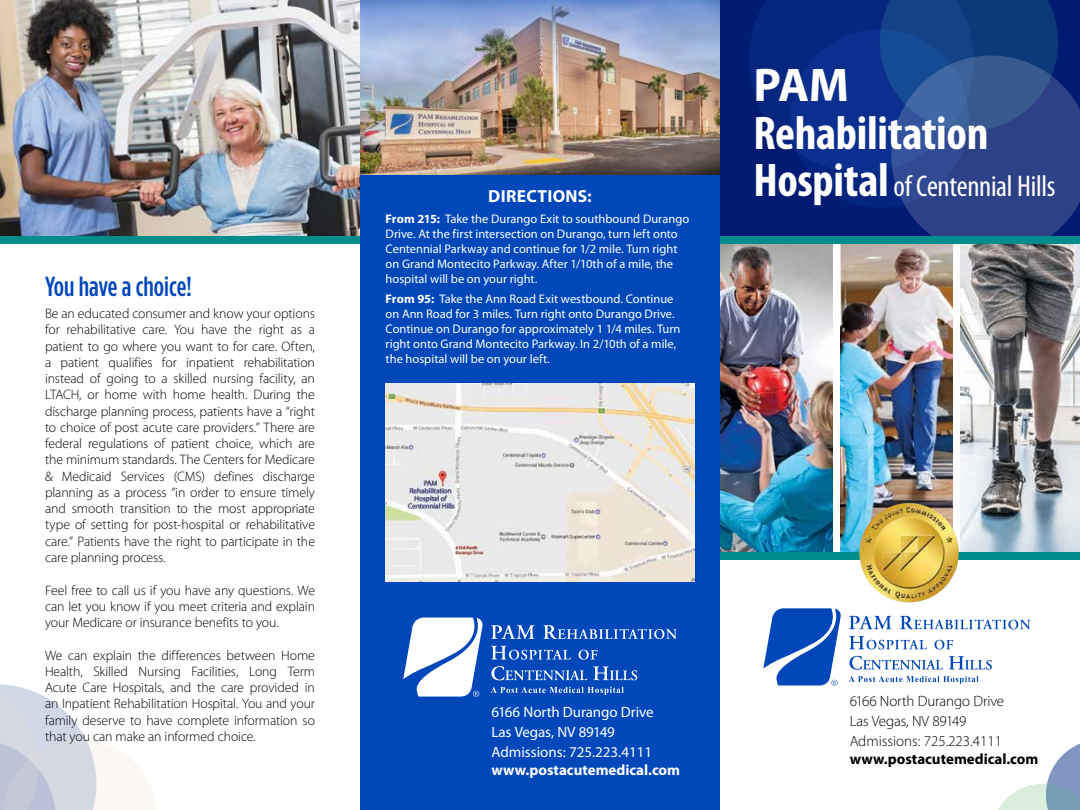
<style>
.page{position:relative;width:1080px;height:810px;background:#fff}
.page>*{position:absolute;margin:0;border:0;box-sizing:border-box;transform-origin:0 0}
.t1{font:700 condensed 47.5px "Myriad Pro";letter-spacing:-.005em;color:#fff}
.t2{font:700 47.5px "Myriad Pro";color:#fff}
.t3{font:condensed 30px "Myriad Pro";letter-spacing:-.01em;color:#fff}
.t4{font:500 27.5px "Gotham Condensed";color:#0047ba}
.t5{font:700 17.5px "Myriad Pro";letter-spacing:.02em;color:#fff}
.t6{font:15px/20px "Myriad Pro";letter-spacing:-.005em;color:#fff}
.t7{font:300 15px/20px "Myriad Pro";letter-spacing:-.005em;color:#000}
.t8{font:700 15px "Myriad Pro";color:#fff}
.t9{font:700 15px "Myriad Pro";color:#000}
.t10{font:300 13.75px/16.2px "Myriad Pro";letter-spacing:-.01em;color:#000;text-align:justify}
.t11{font:12.5px/15px "Myriad Pro";color:#fff}
.s1{font-weight:700}
.s2{font-weight:700;font-size:47.5px}
</style>
<div class="page">
<div style="left:360px;top:0;width:360px;height:810px;background:#0047ba"></div>
<svg style="left:998px;top:743px;width:82px;height:67px"></svg>
<div style="left:720px;top:0;width:360px;height:236px;background:#001b71"></div>
<img style="left:0;top:0;width:360px;height:236px">
<img style="left:361px;top:0;width:358px;height:174px">
<img style="left:386px;top:383px;width:308px;height:199px">
<div style="left:0;top:236px;width:360px;height:7px;background:#008d8c"></div>
<svg style="left:0;top:684px;width:156px;height:126px"></svg>
<svg style="left:403px;top:618px;width:274px;height:79px"></svg>
<svg style="left:763px;top:608px;width:267px;height:78px"></svg>
<div style="left:974px;top:0;width:84px;height:56px;background:#0c3979"></div>
<div style="left:791px;top:29px;width:178px;height:179px;background:#032580;border-radius:50%"></div>
<svg style="left:893px;top:56px;width:187px;height:191px;background:#2b4285"></svg>
<svg style="left:749px;top:0;width:225px;height:173px"></svg>
<img style="left:720px;top:243px;width:112px;height:310px">
<img style="left:840px;top:243px;width:112px;height:310px">
<img style="left:960px;top:243px;width:120px;height:310px">
<div style="left:720px;top:236px;width:360px;height:7px;background:#008d8c"></div>
<div style="left:720px;top:553px;width:360px;height:7px;background:#008d8c"></div>
<img style="left:859px;top:503px;width:100px;height:99px">
<h3 class="t4" style="left:45px;top:271px;width:148px">You have a choice!</h3>
<p class="t10" style="left:45px;top:305px;width:272px">Be an educated consumer and know your options for rehabilitative care. You have the right as a patient to go where you want to for care. Often, a patient qualifies for inpatient rehabilitation instead of going to a skilled nursing facility, an LTACH, or home with home health. During the discharge planning process, patients have a “right to choice of post acute care providers.” There are federal regulations of patient choice, which are the minimum standards. The Centers for Medicare &amp; Medicaid Services (CMS) defines discharge planning as a process “in order to ensure timely and smooth transition to the most appropriate type of setting for post-hospital or rehabilitative care.” Patients have the right to participate in the care planning process.</p>
<p class="t10" style="left:45px;top:582px;width:272px">Feel free to call us if you have any questions. We can let you know if you meet criteria and explain your Medicare or insurance benefits to you.</p>
<p class="t10" style="left:45px;top:647px;width:272px">We can explain the differences between Home Health, Skilled Nursing Facilities, Long Term Acute Care Hospitals, and the care provided in an Inpatient Rehabilitation Hospital. You and your family deserve to have complete information so that you can make an informed choice.</p>
<p class="t5" style="left:488px;top:185px;width:105px">DIRECTIONS:</p>
<p class="t11" style="left:386px;top:211px;width:305px"><span class="s1">From 215:</span> Take the Durango Exit to southbound Durango Drive. At the first intersection on Durango, turn left onto Centennial Parkway and continue for 1/2 mile. Turn right on Grand Montecito Parkway. After 1/10th of a mile, the hospital will be on your right.</p>
<p class="t11" style="left:386px;top:291px;width:296px"><span class="s1">From 95:</span> Take the Ann Road Exit westbound. Continue on Ann Road for 3 miles. Turn right onto Durango Drive.<br>Continue on Durango for approximately 1 1/4 miles. Turn right onto Grand Montecito Parkway. In 2/10th of a mile, the hospital will be on your left.</p>
<h1 class="t2" style="left:754px;top:54px;width:97px">PAM</h1>
<h1 class="t1" style="left:754px;top:103px;width:236px">Rehabilitation</h1>
<h2 class="t3" style="left:754px;top:168px;width:303px"><span class="s2">Hospital</span> of Centennial Hills</h2>
<p class="t6" style="left:491px;top:702px;width:164px">6166 North Durango Drive<br>Las Vegas, NV 89149<br>Admissions: 725.223.4111</p>
<p class="t8" style="left:491px;top:760px;width:190px">www.postacutemedical.com</p>
<p class="t7" style="left:850px;top:691px;width:156px">6166 North Durango Drive<br>Las Vegas, NV 89149<br>Admissions: 725.223.4111</p>
<p class="t9" style="left:850px;top:749px;width:190px">www.postacutemedical.com</p>
</div>
